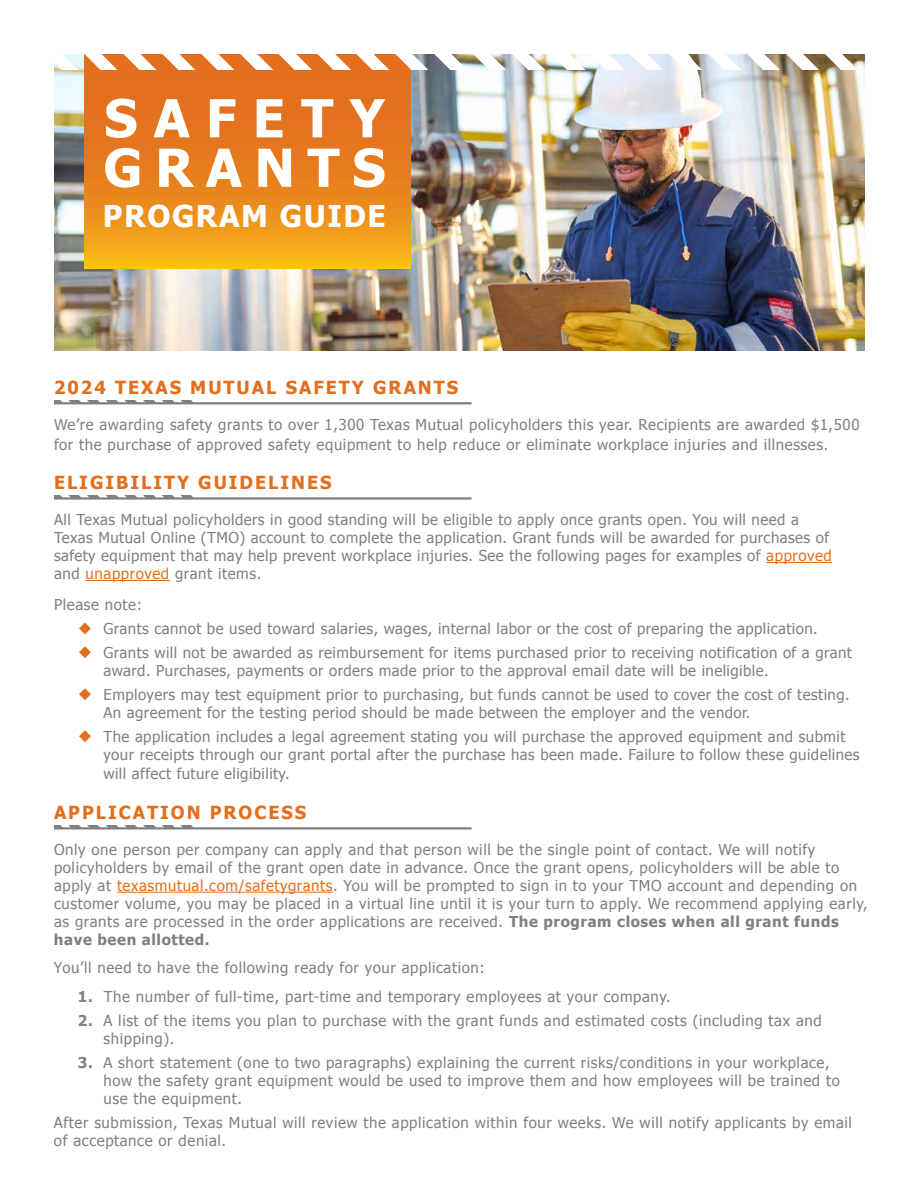
<style>
.page{position:relative;width:918px;height:1188px;background:#fff}
.page>*{position:absolute;margin:0;border:0;box-sizing:border-box;transform-origin:0 0}
.t1{font:700 52.5px/49.5px "Tahoma";letter-spacing:.275em;color:#fff}
.t2{font:700 30px "Tahoma";letter-spacing:.05em;color:#fff}
.t3{font:700 18px "Tahoma";letter-spacing:.11em;color:#e36f1e}
.t4{font:15px/18px "Tahoma";letter-spacing:.035em;color:#7e8083}
.s1{color:#e36f1e}
.s2{font-weight:700}
</style>
<div class="page">
<img style="left:54px;top:69px;width:810px;height:282px">
<svg style="left:85px;top:69px;width:325px;height:199px;background:#e9851d"></svg>
<svg style="left:54px;top:54px;width:810px;height:15px"></svg>
<svg style="left:54px;top:825px;width:139px;height:2px"></svg>
<hr style="left:54px;top:827px;width:418px;height:3px;background:#7e8083">
<svg style="left:54px;top:495px;width:139px;height:2px"></svg>
<hr style="left:54px;top:497px;width:418px;height:3px;background:#7e8083">
<svg style="left:79px;top:622px;width:12px;height:12px"></svg>
<svg style="left:79px;top:646px;width:12px;height:12px"></svg>
<svg style="left:79px;top:688px;width:12px;height:12px"></svg>
<svg style="left:79px;top:730px;width:12px;height:12px"></svg>
<svg style="left:54px;top:400px;width:139px;height:2px"></svg>
<hr style="left:54px;top:402px;width:418px;height:2px;background:#7e8083">
<hr style="left:766px;top:562px;width:66px;height:1px;background:#e36f1e">
<hr style="left:86px;top:580px;width:84px;height:1px;background:#e36f1e">
<hr style="left:117px;top:892px;width:216px;height:1px;background:#e36f1e">
<p class="t1" style="left:103px;top:90px;width:284px">SAFETY<br>GRANTS</p>
<p class="t2" style="left:103px;top:195px;width:285px">PROGRAM GUIDE</p>
<h1 class="t3" style="left:54px;top:375px;width:406px">2024 TEXAS MUTUAL SAFETY GRANTS</h1>
<p class="t4" style="left:54px;top:414px;width:807px;line-height:19.8px">We’re awarding safety grants to over 1,300 Texas Mutual policyholders this year. Recipients are awarded $1,500 for the purchase of approved safety equipment to help reduce or eliminate workplace injuries and illnesses.</p>
<h1 class="t3" style="left:54px;top:470px;width:279px">ELIGIBILITY GUIDELINES</h1>
<p class="t4" style="left:54px;top:510px;width:779px">All Texas Mutual policyholders in good standing will be eligible to apply once grants open. You will need a Texas Mutual Online (TMO) account to complete the application. Grant funds will be awarded for purchases of safety equipment that may help prevent workplace injuries. See the following pages for examples of <span class="s1">approved </span>and <span class="s1">unapproved</span> grant items.</p>
<p class="t4" style="left:54px;top:594px;width:90px">Please note:</p>
<p class="t4" style="left:104px;top:618px;width:716px">Grants cannot be used toward salaries, wages, internal labor or the cost of preparing the application.</p>
<p class="t4" style="left:104px;top:642px;width:750px">Grants will not be awarded as reimbursement for items purchased prior to receiving notification of a grant award. Purchases, payments or orders made prior to the approval email date will be ineligible.</p>
<p class="t4" style="left:104px;top:684px;width:748px">Employers may test equipment prior to purchasing, but funds cannot be used to cover the cost of testing.<br>An agreement for the testing period should be made between the employer and the vendor.</p>
<p class="t4" style="left:104px;top:726px;width:758px">The application includes a legal agreement stating you will purchase the approved equipment and submit your receipts through our grant portal after the purchase has been made. Failure to follow these guidelines</p>
<p class="t4" style="left:104px;top:764px;width:188px">will affect future eligibility.</p>
<h1 class="t3" style="left:54px;top:800px;width:254px">APPLICATION PROCESS</h1>
<p class="t4" style="left:54px;top:840px;width:815px">Only one person per company can apply and that person will be the single point of contact. We will notify policyholders by email of the grant open date in advance. Once the grant opens, policyholders will be able to apply at <span class="s1">texasmutual.com/safetygrants</span>. You will be prompted to sign in to your TMO account and depending on customer volume, you may be placed in a virtual line until it is your turn to apply. We recommend applying early, as grants are processed in the order applications are received. <span class="s2">The program closes when all grant funds have been allotted.</span></p>
<p class="t4" style="left:54px;top:958px;width:432px">You’ll need to have the following ready for your application:</p>
<p class="t4" style="left:78px;top:987px;width:594px"><span class="s2">1.</span> The number of full-time, part-time and temporary employees at your company.</p>
<p class="t4" style="left:103px;top:1011px;width:720px;text-indent:-26px"><span class="s2">2.</span> A list of the items you plan to purchase with the grant funds and estimated costs (including tax and shipping).</p>
<p class="t4" style="left:103px;top:1053px;width:738px;text-indent:-25px"><span class="s2">3.</span> A short statement (one to two paragraphs) explaining the current risks/conditions in your workplace, how the safety grant equipment would be used to improve them and how employees will be trained to use the equipment.</p>
<p class="t4" style="left:54px;top:1113px;width:800px">After submission, Texas Mutual will review the application within four weeks. We will notify applicants by email of acceptance or denial.</p>
</div>
